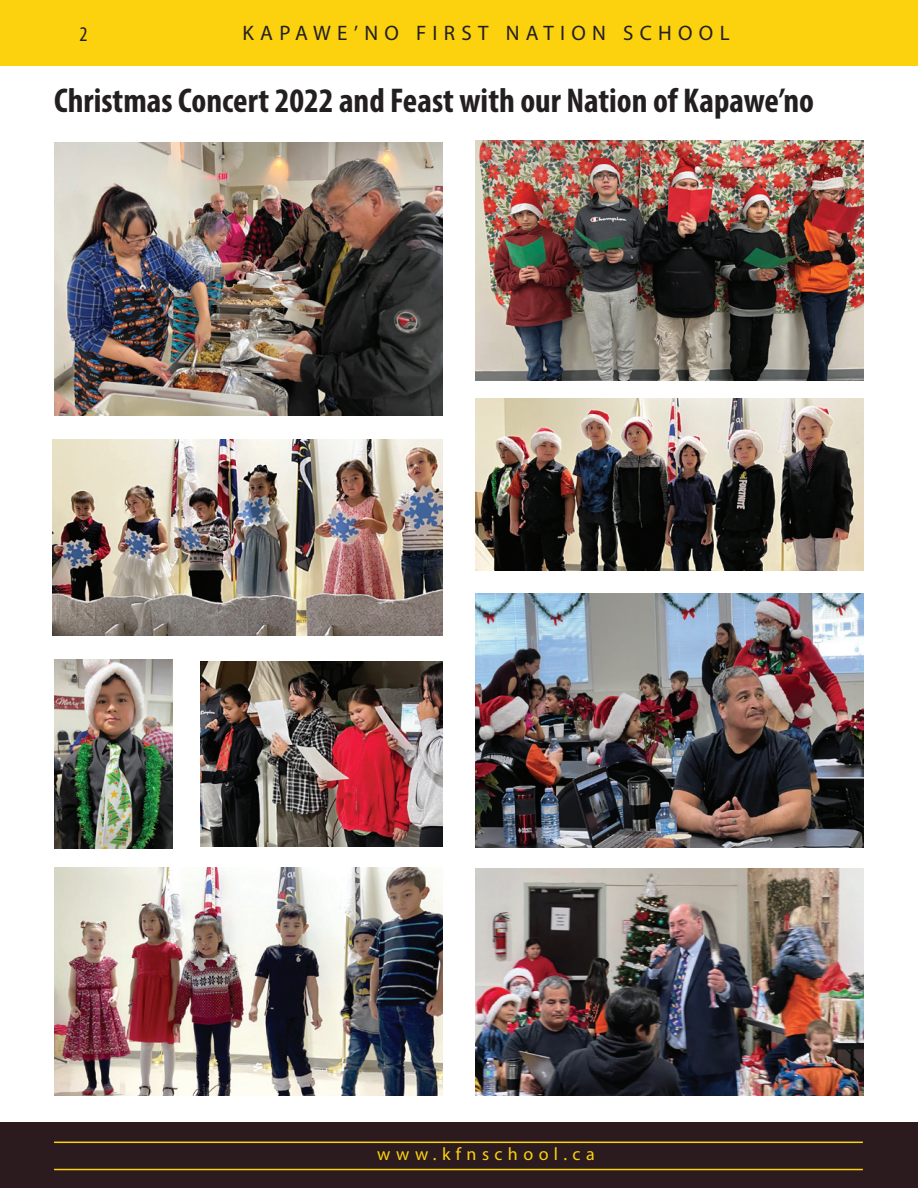
<style>
.page{position:relative;width:918px;height:1188px;background:#fff}
.page>*{position:absolute;margin:0;border:0;box-sizing:border-box;transform-origin:0 0}
.t1{font:700 condensed 34.5px "Myriad Pro";color:#231f20}
.t2{font:21px "Myriad Pro";letter-spacing:.3em;color:#231f20}
.t3{font:condensed 21px "Myriad Pro";color:#231f20}
.t4{font:18px "Myriad Pro";letter-spacing:.3em;color:#fcd10d}
</style>
<div class="page">
<div style="left:0;top:1122px;width:918px;height:65px;background:#2b1b1e"></div>
<div style="left:0;top:0;width:918px;height:65px;background:#fcd10d"></div>
<hr style="left:54px;top:1142px;width:809px;height:1px;background:#fcd10d">
<hr style="left:54px;top:1169px;width:809px;height:1px;background:#fcd10d">
<img style="left:54px;top:143px;width:388px;height:273px">
<img style="left:476px;top:399px;width:388px;height:171px">
<img style="left:54px;top:867px;width:388px;height:228px">
<img style="left:476px;top:869px;width:388px;height:226px">
<img style="left:52px;top:440px;width:390px;height:195px">
<img style="left:476px;top:593px;width:388px;height:254px">
<img style="left:54px;top:660px;width:119px;height:189px">
<img style="left:201px;top:662px;width:241px;height:184px">
<img style="left:476px;top:140px;width:388px;height:240px">
<p class="t3" style="left:80px;top:21px;width:10px">2</p>
<p class="t2" style="left:242px;top:20px;width:489px">KAPAWE’NO FIRST NATION SCHOOL</p>
<p class="t1" style="left:54px;top:79px;width:762px">Christmas Concert 2022 and Feast with our Nation of Kapawe’no</p>
<p class="t4" style="left:377px;top:1142px;width:219px">www.kfnschool.ca</p>
</div>
